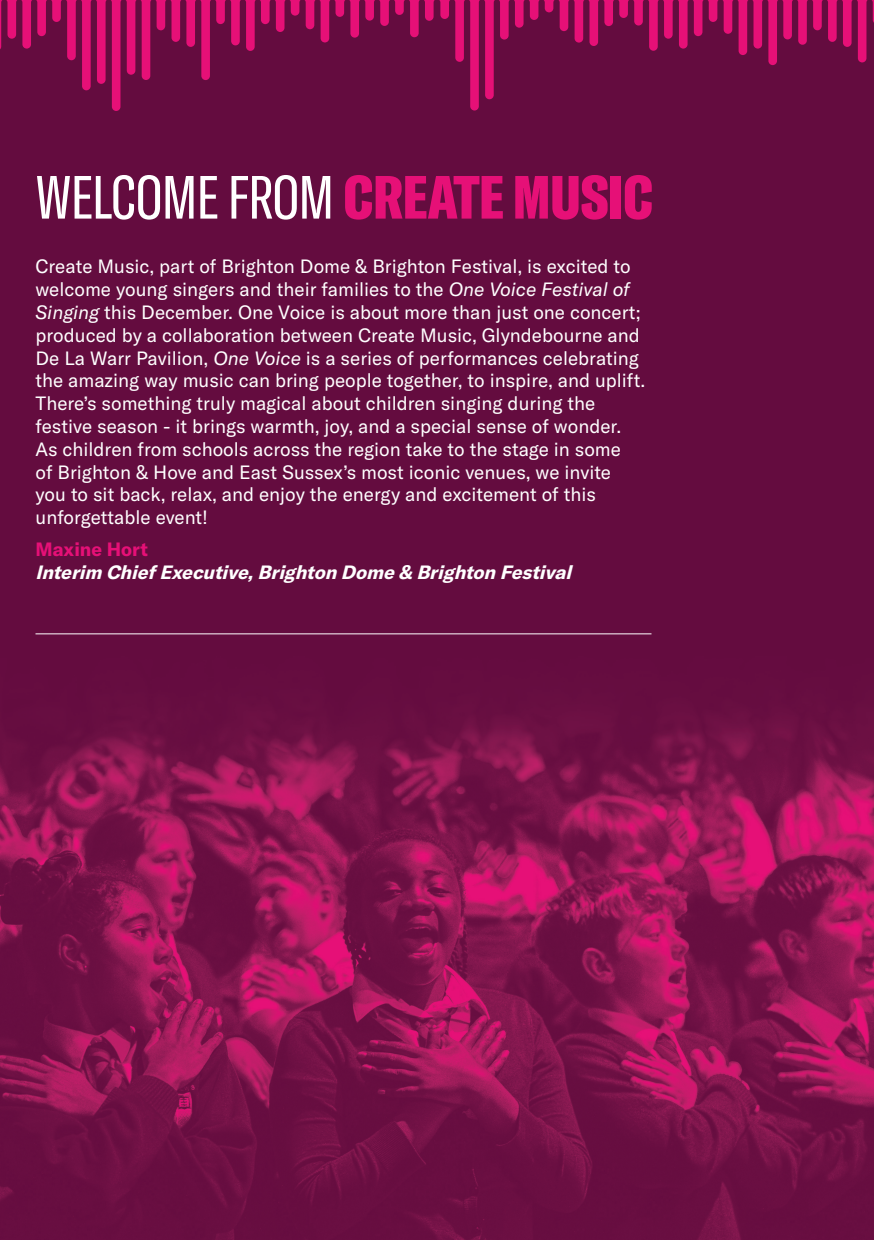
<style>
.page{position:relative;width:874px;height:1240px;background:#fff}
.page>*{position:absolute;margin:0;border:0;box-sizing:border-box;transform-origin:0 0}
.t1{font:60px "GT America Cm Rg";letter-spacing:-.01em;color:#fff}
.t2{font:19px/22.8px "GT America";color:#fff}
.t3{font:italic 700 19px/22.8px "GT America";color:#fff}
.s1{font-family:"GT America Cm Bl";color:#e61077}
.s2{font-style:italic}
.s3{font-style:normal;color:#e61077}
</style>
<div class="page">
<img style="left:0;top:111px;width:874px;height:1129px">
<hr style="left:36px;top:633px;width:616px;height:1px;background:#fff">
<svg style="left:0;top:0;width:874px;height:111px;background:#800c4b"></svg>
<p class="t1" style="left:36px;top:163px;width:619px">WELCOME FROM <span class="s1">CREATE MUSIC</span></p>
<p class="t2" style="left:36px;top:255px;width:611px">Create Music, part of Brighton Dome &amp; Brighton Festival, is excited to welcome young singers and their families to the <span class="s2">One Voice Festival of Singing</span> this December. One Voice is about more than just one concert; produced by a collaboration between Create Music, Glyndebourne and De La Warr Pavilion, <span class="s2">One Voice</span> is a series of performances celebrating the amazing way music can bring people together, to inspire, and uplift.<br>There’s something truly magical about children singing during the festive season - it brings warmth, joy, and a special sense of wonder.<br>As children from schools across the region take to the stage in some<br>of Brighton &amp; Hove and East Sussex’s most iconic venues, we invite you to sit back, relax, and enjoy the energy and excitement of this unforgettable event!</p>
<p class="t3" style="left:36px;top:538px;width:543px"><span class="s3">Maxine Hort<br></span>Interim ChiefExecutive,Brighton Dome&amp; Brighton Festival</p>
</div>
